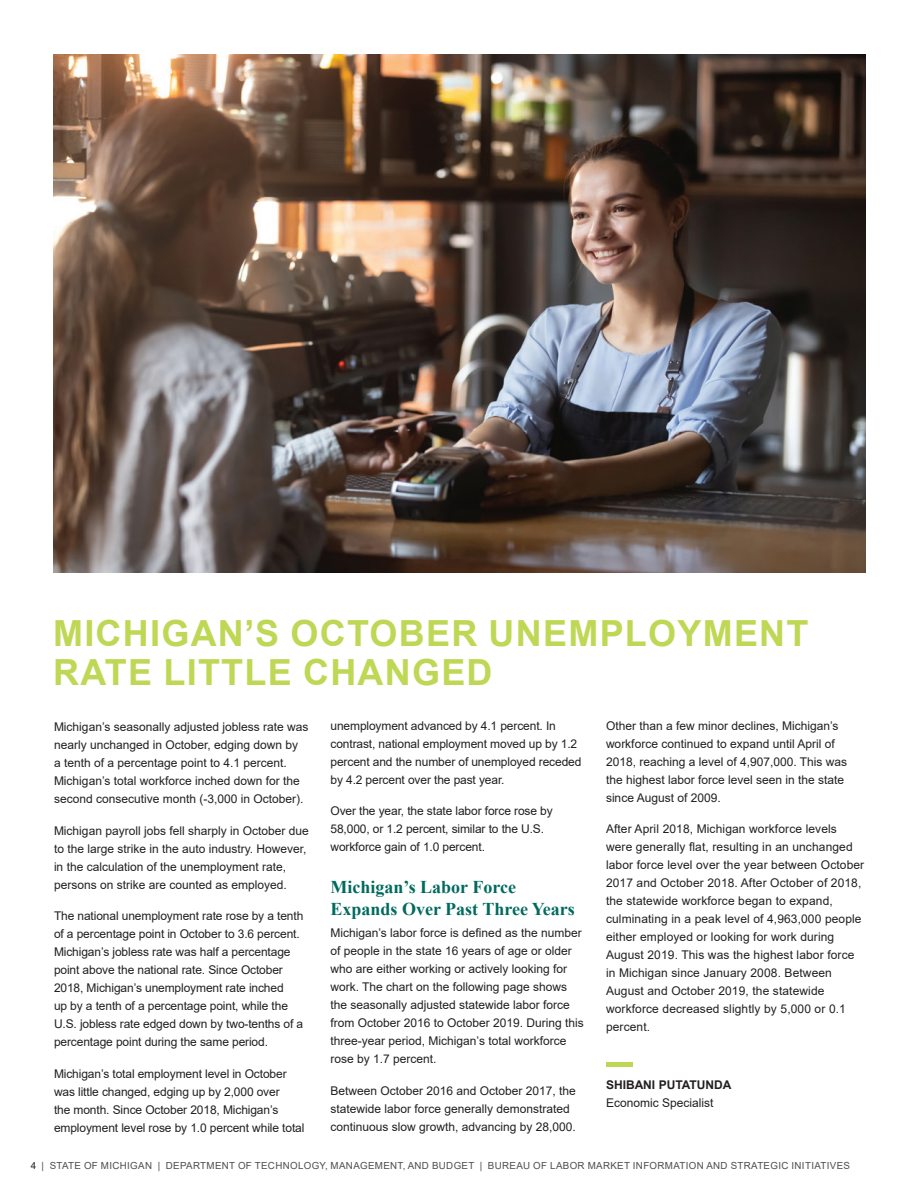
<style>
.page{position:relative;width:918px;height:1188px;background:#fff}
.page>*{position:absolute;margin:0;border:0;box-sizing:border-box;transform-origin:0 0}
.t1{font:700 36px/39px "Arial";letter-spacing:.035em;color:#bed856}
.Body_copy{font:700 18px/21.6px "Times New Roman";color:#006a5f}
.Body_copy-2{font:12px/18px "Arial";color:#231f20}
.t2{font:700 12px "Arial";color:#231f20}
.t3{font:9.75px "Arial";letter-spacing:.035em;color:#4e4d51}
.s1{color:#231f20}
</style>
<div class="page">
<div style="left:606px;top:1062px;width:27px;height:5px;background:#bed856"></div>
<img style="left:54px;top:54px;width:811px;height:518px">
<p class="t1" style="left:53px;top:614px;width:757px">MICHIGAN’S OCTOBER UNEMPLOYMENT<br>RATE LITTLE CHANGED</p>
<p class="Body_copy-2" style="left:54px;top:718px;width:256px">Michigan’s seasonally adjusted jobless rate was nearly unchanged in October, edging down by<br>a tenth of a percentage point to 4.1 percent.<br>Michigan’s total workforce inched down for the second consecutive month (-3,000 in October).</p>
<p class="Body_copy-2" style="left:54px;top:821px;width:256px">Michigan payroll jobs fell sharply in October due to the large strike in the auto industry. However, in the calculation of the unemployment rate, persons on strike are counted as employed.</p>
<p class="Body_copy-2" style="left:54px;top:907px;width:251px">The national unemployment rate rose by a tenth of a percentage point in October to 3.6 percent.<br>Michigan’s jobless rate was half a percentage point above the national rate. Since October 2018, Michigan’s unemployment rate inched<br>up by a tenth of a percentage point, while the U.S. jobless rate edged down by two-tenths of a percentage point during the same period.</p>
<p class="Body_copy-2" style="left:54px;top:1064px;width:252px">Michigan’s total employment level in October was little changed, edging up by 2,000 over<br>the month. Since October 2018, Michigan’s employment level rose by 1.0 percent while total</p>
<p class="Body_copy-2" style="left:606px;top:716px;width:243px">Other than a few minor declines, Michigan’s workforce continued to expand until April of 2018, reaching a level of 4,907,000. This was the highest labor force level seen in the state since August of 2009.</p>
<p class="Body_copy-2" style="left:606px;top:820px;width:260px">After April 2018, Michigan workforce levels were generally flat, resulting in an unchanged labor force level over the year between October 2017 and October 2018. After October of 2018, the statewide workforce began to expand, culminating in a peak level of 4,963,000 people either employed or looking for work during August 2019. This was the highest labor force in Michigan since January 2008. Between August and October 2019, the statewide workforce decreased slightly by 5,000 or 0.1 percent.</p>
<p class="Body_copy-2" style="left:330px;top:716px;width:252px">unemployment advanced by 4.1 percent. In contrast, national employment moved up by 1.2 percent and the number of unemployed receded by 4.2 percent over the past year.</p>
<p class="Body_copy-2" style="left:330px;top:802px;width:224px">Over the year, the state labor force rose by<br>58,000, or 1.2 percent, similar to the U.S. workforce gain of 1.0 percent.</p>
<p class="Body_copy" style="left:330px;top:876px;width:246px">Michigan’s Labor Force<br>Expands Over Past Three Years</p>
<p class="Body_copy-2" style="left:330px;top:924px;width:255px">Michigan’s labor force is defined as the number of people in the state 16 years of age or older who are either working or actively looking for work. The chart on the following page shows the seasonally adjusted statewide labor force from October 2016 to October 2019. During this three-year period, Michigan’s total workforce rose by 1.7 percent.</p>
<p class="Body_copy-2" style="left:330px;top:1081px;width:247px">Between October 2016 and October 2017, the statewide labor force generally demonstrated continuous slow growth, advancing by 28,000.</p>
<p class="t2" style="left:606px;top:1076px;width:127px">SHIBANI PUTATUNDA</p>
<p class="Body_copy-2" style="left:606px;top:1094px;width:109px">Economic Specialist</p>
<p class="t3" style="left:31px;top:1158px;width:821px"><span class="s1">4</span> | STATE OF MICHIGAN | DEPARTMENT OF TECHNOLOGY, MANAGEMENT, AND BUDGET | BUREAU OF LABOR MARKET INFORMATION AND STRATEGIC INITIATIVES</p>
</div>
